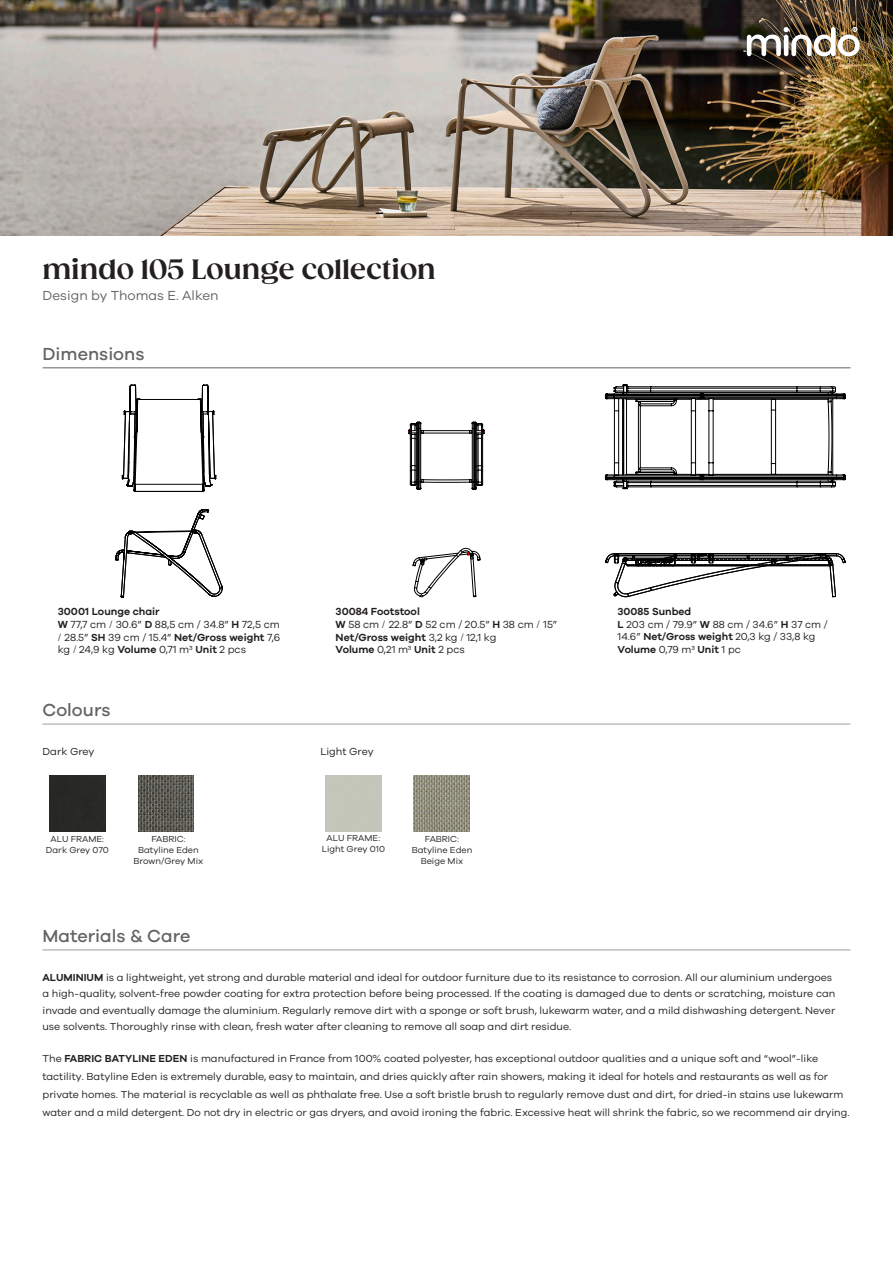
<style>
.page{position:relative;width:893px;height:1263px;background:#fff}
.page>*{position:absolute;margin:0;border:0;box-sizing:border-box;transform-origin:0 0}
.t1{font:700 27px "Gazpacho";color:#231f20}
.t2{font:500 18px "Galano Grotesque";color:#636362}
.t3{font:500 18px "Galano Grotesque";color:#636366}
.t4{font:13.5px "Galano Grotesque";color:#636366}
.t5{font:10.65px/12.8px "Galano Grotesque";color:#231f20;text-align:justify}
.t6{font:600 10.65px "Galano Grotesque";color:#231f20}
.t7{font:10.5px/12.6px "Galano Grotesque";color:#231f20}
.t8{font:9px/10.8px "Galano Grotesque";color:#231f20;text-align:center}
.s1{font-weight:600}
.s2{font-family:"Barlow";font-weight:300}
.s3{font-weight:600;font-size:10.5px}
</style>
<div class="page">
<img style="left:0;top:0;width:893px;height:235px">
<img style="left:747px;top:27px;width:113px;height:29px">
<hr style="left:43px;top:368px;width:807px;height:1px;background:#636366">
<hr style="left:43px;top:724px;width:807px;height:1px;background:#9e9e9e">
<hr style="left:43px;top:950px;width:807px;height:1px;background:#9e9e9e">
<svg style="left:605px;top:553px;width:241px;height:44px"></svg>
<svg style="left:605px;top:385px;width:241px;height:105px"></svg>
<svg style="left:412px;top:548px;width:69px;height:49px"></svg>
<svg style="left:409px;top:422px;width:76px;height:68px"></svg>
<svg style="left:115px;top:509px;width:108px;height:89px"></svg>
<svg style="left:121px;top:367px;width:96px;height:125px"></svg>
<img style="left:138px;top:776px;width:56px;height:55px">
<img style="left:414px;top:776px;width:56px;height:55px">
<div style="left:49px;top:776px;width:56px;height:55px;background:#282826"></div>
<h1 class="t1" style="left:43px;top:253px;width:395px">mindo 105 Lounge collection</h1>
<p class="t4" style="left:43px;top:287px;width:178px">Design by Thomas E. Alken</p>
<h2 class="t3" style="left:43px;top:343px;width:103px">Dimensions</h2>
<p class="t6" style="left:58px;top:605px;width:103px">30001 Lounge chair</p>
<p class="t5" style="left:58px;top:618px;width:224px"><span class="s1">W</span> 77,7 cm <span class="s2">/</span> 30.6” <span class="s3">D</span> 88,5 cm / 34.8” <span class="s1">H</span> 72,5 cm <span class="s2">/</span> 28.5” <span class="s3">SH</span> 39 cm / 15.4” <span class="s1">Net/Gross weight</span> 7,6 kg <span class="s2">/</span> 24,9 kg <span class="s1">Volume</span> 0,71 m3 <span class="s3">Unit</span> 2 pcs</p>
<h2 class="t2" style="left:43px;top:699px;width:70px">Colours</h2>
<p class="t6" style="left:336px;top:605px;width:86px">30084 Footstool</p>
<p class="t5" style="left:336px;top:618px;width:223px;text-align:left"><span class="s1">W</span> 58 cm <span class="s2">/</span> 22.8” <span class="s3">D</span> 52 cm / 20.5” <span class="s1">H</span> 38 cm <span class="s2">/</span> 15”<br><span class="s1">Net/Gross weight</span> 3,2 kg <span class="s2">/</span> 12,1 kg<br><span class="s1">Volume</span> 0,21 m3 <span class="s3">Unit</span> 2 pcs</p>
<p class="t7" style="left:43px;top:745px;width:53px">Dark Grey</p>
<p class="t7" style="left:320px;top:745px;width:55px">Light Grey</p>
<p class="t8" style="left:51px;top:833px;width:55px">ALU FRAME:</p>
<p class="t8" style="left:46px;top:844px;width:65px">Dark Grey 070</p>
<p class="t8" style="left:151px;top:833px;width:36px">FABRIC:</p>
<p class="t8" style="left:138px;top:844px;width:62px">Batyline Eden</p>
<p class="t8" style="left:134px;top:855px;width:71px">Brown/Grey Mix</p>
<h2 class="t2" style="left:43px;top:925px;width:149px">Materials &amp; Care</h2>
<p class="t8" style="left:327px;top:832px;width:55px">ALU FRAME:</p>
<p class="t8" style="left:322px;top:843px;width:65px">Light Grey 010</p>
<p class="t8" style="left:425px;top:833px;width:36px">FABRIC:</p>
<p class="t8" style="left:412px;top:844px;width:62px">Batyline Eden<br>Beige Mix</p>
<p class="t7" style="left:618px;top:605px;width:212px"><span class="s1">30085 Sunbed<br>L</span> 203 cm / 79.9” <span class="s1">W</span> 88 cm / 34.6” <span class="s1">H</span> 37 cm /<br>14.6” <span class="s1">Net/Gross weight</span> 20,3 kg / 33,8 kg<br><span class="s1">Volume</span> 0,79 m3 <span class="s1">Unit</span> 1 pc</p>
<p class="t7" style="left:43px;top:968px;width:794px;line-height:16.5px"><span class="s1">ALUMINIUM</span> is a lightweight, yet strong and durable material and ideal for outdoor furniture due to its resistance to corrosion. All our aluminium undergoes a high-quality, solvent-free powder coating for extra protection before being processed. If the coating is damaged due to dents or scratching, moisture can invade and eventually damage the aluminium. Regularly remove dirt with a sponge or soft brush, lukewarm water, and a mild dishwashing detergent. Never use solvents. Thoroughly rinse with clean, fresh water after cleaning to remove all soap and dirt residue.</p>
<p class="t7" style="left:43px;top:1049px;width:809px;line-height:18px">The <span class="s1">FABRIC BATYLINE EDEN</span> is manufactured in France from 100% coated polyester, has exceptional outdoor qualities and a unique soft and “wool”-like tactility. Batyline Eden is extremely durable, easy to maintain, and dries quickly after rain showers, making it ideal for hotels and restaurants as well as for private homes. The material is recyclable as well as phthalate free. Use a soft bristle brush to regularly remove dust and dirt, for dried-in stains use lukewarm water and a mild detergent. Do not dry in electric or gas dryers, and avoid ironing the fabric. Excessive heat will shrink the fabric, so we recommend air drying.</p>
</div>
